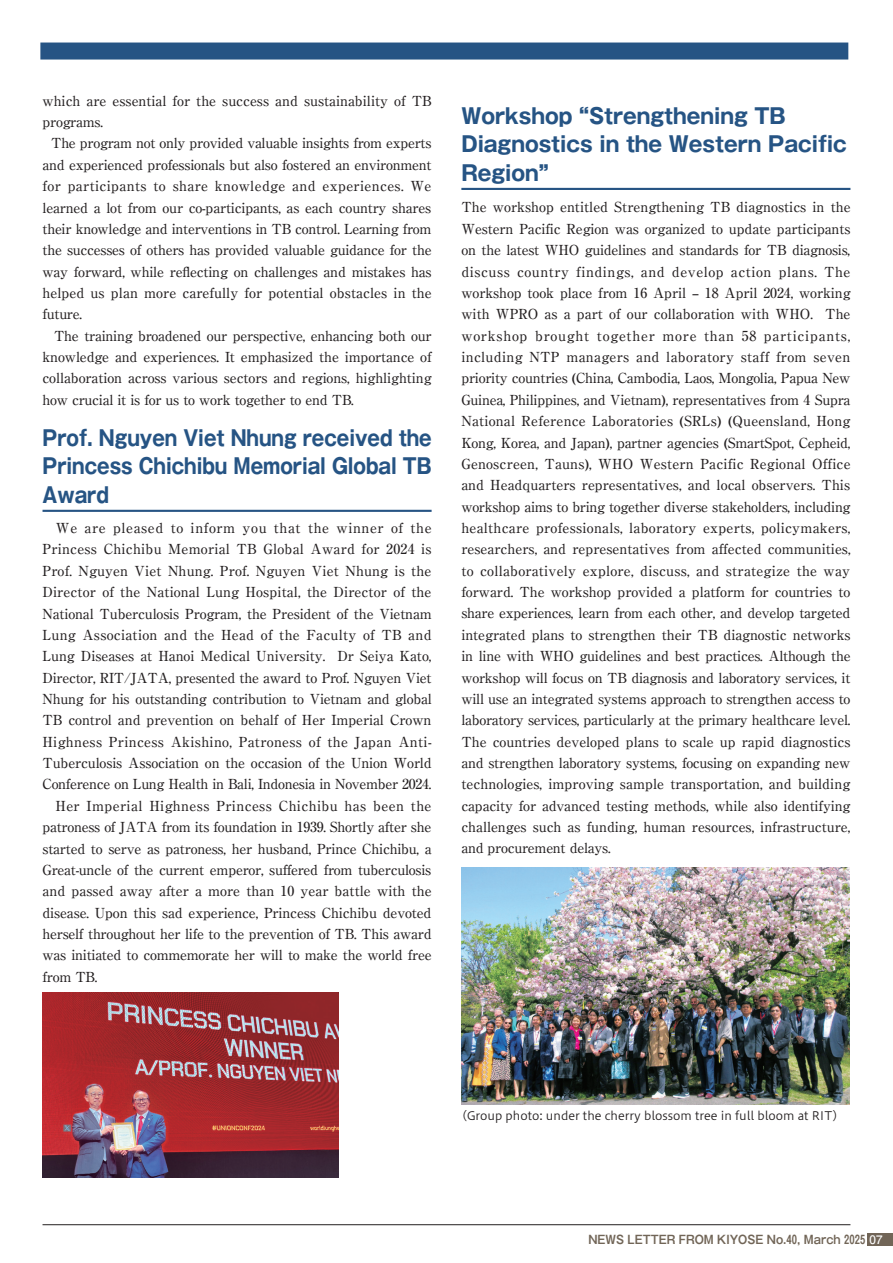
<style>
.page{position:relative;width:893px;height:1263px;background:#fff}
.page>*{position:absolute;margin:0;border:0;box-sizing:border-box;transform-origin:0 0}
.t1{font:700 21.3px/28.7px "Gothic MB101 Pr 6 N";color:#265484;text-align:justify;scale:.86 1}
.t2{font:700 21.3px/28.7px "Gothic MB101 Pr 6 N";color:#265484;scale:.94 1}
.t3{font:500 13.8px/21.3px "Ryumin Pr 6 N";letter-spacing:-.01em;color:#231f20;text-align:justify}
.t4{font:500 13.8px "Ryumin Pr 6 N";letter-spacing:.01em;color:#231f20}
.t5{font:500 13.8px "Ryumin Pr 6 N";letter-spacing:.02em;color:#231f20}
.t6{font:500 13.8px "Ryumin Pr 6 N";letter-spacing:.015em;color:#231f20}
.t7{font:500 13.8px "Ryumin Pr 6 N";letter-spacing:.025em;color:#231f20}
.t8{font:500 13.8px "Ryumin Pr 6 N";letter-spacing:.045em;color:#231f20}
.t9{font:11.7px "Hiragino UD Sans Std W3";color:#231f20}
.t10{font:700 11.7px "Gothic MB101 Pr 6 N De";color:#716557;scale:.9 1}
.s1{font-family:"Futo Go B101 Pr 6 N";color:#fff}
</style>
<div class="page">
<div style="left:867px;top:1233px;width:26px;height:13px;background:#716557"></div>
<div style="left:40px;top:43px;width:808px;height:17px;background:#265484"></div>
<hr style="left:43px;top:1224px;width:807px;height:1px;background:#231f20">
<hr style="left:43px;top:510px;width:389px;height:2px;background:#265484">
<hr style="left:461px;top:188px;width:389px;height:2px;background:#265484">
<img style="left:43px;top:992px;width:295px;height:186px">
<img style="left:461px;top:867px;width:389px;height:237px">
<p class="t3" style="left:43px;top:89px;width:391px">which are essential for the success and sustainability of TB programs.</p>
<p class="t3" style="left:43px;top:132px;width:391px;text-indent:9px">The program not only provided valuable insights from experts and experienced professionals but also fostered an environment for participants to share knowledge and experiences. We learned a lot from our co-participants, as each country shares their knowledge and interventions in TB control. Learning from the successes of others has provided valuable guidance for the way forward, while reflecting on challenges and mistakes has helped us plan more carefully for potential obstacles in the future.</p>
<p class="t3" style="left:43px;top:324px;width:391px;text-indent:12px">The training broadened our perspective, enhancing both our knowledge and experiences. It emphasized the importance of collaboration across various sectors and regions, highlighting how crucial it is for us to work together to end TB.</p>
<h1 class="t1" style="left:43px;top:423px;width:454px">Prof. Nguyen Viet Nhung received the Princess Chichibu Memorial Global TB Award</h1>
<p class="t8" style="left:56px;top:517px;width:377px">We are pleased to inform you that the winner of the</p>
<p class="t6" style="left:43px;top:538px;width:391px">Princess Chichibu Memorial TB Global Award for 2024 is</p>
<p class="t4" style="left:43px;top:560px;width:391px">Prof. Nguyen Viet Nhung. Prof. Nguyen Viet Nhung is the</p>
<p class="t4" style="left:43px;top:581px;width:390px">Director of the National Lung Hospital, the Director of the</p>
<p class="t3" style="left:43px;top:602px;width:391px">National Tuberculosis Program, the President of the Vietnam</p>
<p class="t5" style="left:43px;top:624px;width:391px">Lung Association and the Head of the Faculty of TB and</p>
<p class="t3" style="left:43px;top:645px;width:390px">Lung Diseases at Hanoi Medical University. Dr Seiya Kato,</p>
<p class="t3" style="left:43px;top:666px;width:391px">Director, RIT/JATA, presented the award to Prof. Nguyen Viet</p>
<p class="t3" style="left:43px;top:687px;width:391px">Nhung for his outstanding contribution to Vietnam and global</p>
<p class="t3" style="left:43px;top:709px;width:390px">TB control and prevention on behalf of Her Imperial Crown</p>
<p class="t5" style="left:43px;top:731px;width:391px">Highness Princess Akishino, Patroness of the Japan Anti-</p>
<p class="t3" style="left:43px;top:752px;width:391px">Tuberculosis Association on the occasion of the Union World</p>
<p class="t3" style="left:43px;top:773px;width:390px">Conference on Lung Health in Bali, Indonesia in November 2024.</p>
<p class="t7" style="left:56px;top:795px;width:378px">Her Imperial Highness Princess Chichibu has been the</p>
<p class="t3" style="left:43px;top:816px;width:390px">patroness of JATA from its foundation in 1939. Shortly after she</p>
<p class="t3" style="left:43px;top:837px;width:391px">started to serve as patroness, her husband, Prince Chichibu, a</p>
<p class="t3" style="left:43px;top:858px;width:390px">Great-uncle of the current emperor, suffered from tuberculosis</p>
<p class="t3" style="left:43px;top:880px;width:391px">and passed away after a more than 10 year battle with the</p>
<p class="t3" style="left:43px;top:901px;width:390px">disease. Upon this sad experience, Princess Chichibu devoted</p>
<p class="t3" style="left:43px;top:923px;width:391px">herself throughout her life to the prevention of TB. This award</p>
<p class="t3" style="left:43px;top:944px;width:391px">was initiated to commemorate her will to make the world free</p>
<p class="t3" style="left:43px;top:965px;width:56px">from TB.</p>
<h1 class="t2" style="left:461px;top:101px;width:412px">Workshop “Strengthening TB<br>Diagnostics in the Western Pacific<br>Region”</h1>
<p class="t3" style="left:461px;top:196px;width:391px">The workshop entitled Strengthening TB diagnostics in the Western Pacific Region was organized to update participants on the latest WHO guidelines and standards for TB diagnosis, discuss country findings, and develop action plans. The workshop took place from 16 April – 18 April 2024, working with WPRO as a part of our collaboration with WHO. The workshop brought together more than 58 participants, including NTP managers and laboratory staff from seven priority countries (China, Cambodia, Laos, Mongolia, Papua New Guinea, Philippines, and Vietnam), representatives from 4 Supra National Reference Laboratories (SRLs) (Queensland, Hong Kong, Korea, and Japan), partner agencies (SmartSpot, Cepheid, Genoscreen, Tauns), WHO Western Pacific Regional Office and Headquarters representatives, and local observers. This workshop aims to bring together diverse stakeholders, including healthcare professionals, laboratory experts, policymakers, researchers, and representatives from affected communities, to collaboratively explore, discuss, and strategize the way forward. The workshop provided a platform for countries to share experiences, learn from each other, and develop targeted integrated plans to strengthen their TB diagnostic networks in line with WHO guidelines and best practices. Although the workshop will focus on TB diagnosis and laboratory services, it will use an integrated systems approach to strengthen access to laboratory services, particularly at the primary healthcare level.<br>The countries developed plans to scale up rapid diagnostics and strengthen laboratory systems, focusing on expanding new technologies, improving sample transportation, and building capacity for advanced testing methods, while also identifying challenges such as funding, human resources, infrastructure, and procurement delays.</p>
<p class="t9" style="left:461px;top:1106px;width:378px">(Group photo: under the cherry blossom tree in full bloom at RIT)</p>
<p class="t10" style="left:588px;top:1229px;width:328px">NEWS LETTER FROM KIYOSE No.40, March 2025 <span class="s1">07</span></p>
</div>
